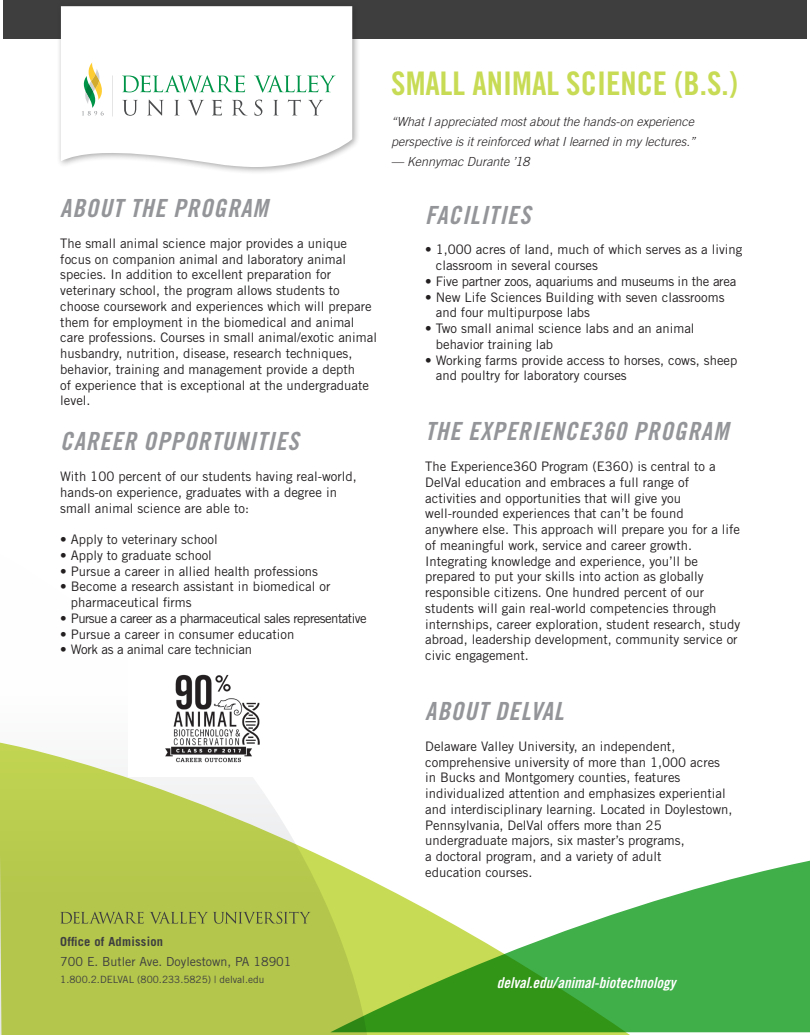
<style>
.page{position:relative;width:810px;height:1035px;background:#fff}
.page>*{position:absolute;margin:0;border:0;box-sizing:border-box;transform-origin:0 0}
.t1{font:32.5px "Trade Gothic LT Std Bd Cn 20";color:#c8db54}
.t2{font:25px "Trade Gothic LT Std Bd Cn 20 Obl";letter-spacing:.04em;color:#939598}
.t3{font:15px "Trade Gothic LT Std Bd Cn 20 Obl";color:#fff}
.t4{font:13.12px/15.8px "Trade Gothic LT Std";color:#231f20}
.t5{font:13.12px "Trade Gothic LT Std";letter-spacing:-.02em;color:#231f20}
.t6{font:13.12px "Trade Gothic LT Std";letter-spacing:-.04em;color:#231f20}
.t7{font:italic 300 12.5px/20px "Trade Gothic LT Std";color:#231f20}
.t8{font:12.5px "Trade Gothic LT Std";color:#3e3e3f}
.t9{font:700 12.5px "Trade Gothic LT Std";letter-spacing:.02em;color:#3e3e3f}
.t10{font:10px "Trade Gothic LT Std";color:#3e3e3f}
</style>
<div class="page">
<svg style="left:0;top:742px;width:630px;height:293px;fill:#b9cc4e"></svg>
<svg style="left:330px;top:850px;width:480px;height:182px"></svg>
<svg style="left:60px;top:912px;width:84px;height:12px"></svg>
<svg style="left:150px;top:912px;width:160px;height:12px;background:#9ba949"></svg>
<div style="left:3px;top:0;width:804px;height:38px;background:#3e3e3f"></div>
<img style="left:128px;top:674px;width:165px;height:103px">
<div style="left:56px;top:1px;width:304px;height:174px;background:#231f20;opacity:.4"></div>
<svg style="left:61px;top:6px;width:291px;height:165px"></svg>
<svg style="left:122px;top:100px;width:16px;height:16px"></svg>
<svg style="left:147px;top:100px;width:17px;height:16px"></svg>
<svg style="left:174px;top:100px;width:6px;height:15px"></svg>
<svg style="left:188px;top:100px;width:16px;height:16px"></svg>
<svg style="left:232px;top:100px;width:16px;height:15px"></svg>
<svg style="left:255px;top:100px;width:7px;height:16px"></svg>
<svg style="left:273px;top:100px;width:6px;height:15px"></svg>
<svg style="left:288px;top:100px;width:13px;height:15px"></svg>
<svg style="left:308px;top:100px;width:15px;height:15px"></svg>
<svg style="left:212px;top:100px;width:10px;height:15px"></svg>
<svg style="left:122px;top:75px;width:123px;height:18px"></svg>
<svg style="left:254px;top:75px;width:82px;height:18px"></svg>
<svg style="left:81px;top:62px;width:24px;height:54px"></svg>
<svg style="left:112px;top:75px;width:1px;height:42px"></svg>
<p class="t2" style="left:60px;top:193px;width:209px">ABOUT THE PROGRAM</p>
<p class="t4" style="left:60px;top:235px;width:318px">The small animal science major provides a unique focus on companion animal and laboratory animal species. In addition to excellent preparation for veterinary school, the program allows students to choose coursework and experiences which will prepare them for employment in the biomedical and animal care professions. Courses in small animal/exotic animal husbandry, nutrition, disease, research techniques, behavior, training and management provide a depth<br>of experience that is exceptional at the undergraduate level.</p>
<p class="t2" style="left:60px;top:426px;width:240px">CAREER OPPORTUNITIES</p>
<p class="t4" style="left:60px;top:469px;width:298px">With 100 percent of our students having real-world, hands-on experience, graduates with a degree in small animal science are able to:</p>
<p class="t4" style="left:60px;top:532px;width:159px">• Apply to veterinary school</p>
<p class="t4" style="left:60px;top:547px;width:153px">• Apply to graduate school</p>
<p class="t4" style="left:60px;top:563px;width:259px">• Pursue a career in allied health professions</p>
<p class="t4" style="left:71px;top:579px;width:261px;text-indent:-11px">• Become a research assistant in biomedical or pharmaceutical firms</p>
<p class="t6" style="left:60px;top:610px;width:308px">• Pursue a career as a pharmaceutical sales representative</p>
<p class="t4" style="left:60px;top:626px;width:236px">• Pursue a career in consumer education</p>
<p class="t5" style="left:60px;top:642px;width:193px">• Work as a animal care technician</p>
<p class="t1" style="left:391px;top:63px;width:348px">SMALL ANIMAL SCIENCE (B.S.)</p>
<p class="t7" style="left:391px;top:111px;width:306px">“What I appreciated most about the hands-on experience perspective is it reinforced what I learned in my lectures.”</p>
<p class="t7" style="left:391px;top:151px;width:140px">— Kennymac Durante ’18</p>
<p class="t2" style="left:425px;top:199px;width:107px">FACILITIES</p>
<p class="t4" style="left:436px;top:242px;width:308px;text-indent:-11px">• 1,000 acres of land, much of which serves as a living classroom in several courses</p>
<p class="t5" style="left:425px;top:273px;width:313px">• Five partner zoos, aquariums and museums in the area</p>
<p class="t4" style="left:436px;top:289px;width:290px;text-indent:-11px">• New Life Sciences Building with seven classrooms and four multipurpose labs</p>
<p class="t4" style="left:436px;top:320px;width:260px;text-indent:-11px">• Two small animal science labs and an animal behavior training lab</p>
<p class="t4" style="left:436px;top:352px;width:303px;text-indent:-11px">• Working farms provide access to horses, cows, sheep and poultry for laboratory courses</p>
<p class="t2" style="left:425px;top:416px;width:305px">THE EXPERIENCE360 PROGRAM</p>
<p class="t4" style="left:425px;top:458px;width:316px">The Experience360 Program (E360) is central to a DelVal education and embraces a full range of activities and opportunities that will give you well-rounded experiences that can’t be found anywhere else. This approach will prepare you for a life of meaningful work, service and career growth.<br>Integrating knowledge and experience, you’ll be prepared to put your skills into action as globally responsible citizens. One hundred percent of our students will gain real-world competencies through internships, career exploration, student research, study abroad, leadership development, community service or civic engagement.</p>
<p class="t2" style="left:425px;top:696px;width:140px">ABOUT DELVAL</p>
<p class="t4" style="left:425px;top:738px;width:309px">Delaware Valley University, an independent, comprehensive university of more than 1,000 acres in Bucks and Montgomery counties, features individualized attention and emphasizes experiential and interdisciplinary learning. Located in Doylestown, Pennsylvania, DelVal offers more than 25 undergraduate majors, six master’s programs,<br>a doctoral program, and a variety of adult<br>education courses.</p>
<p class="t9" style="left:60px;top:934px;width:104px">Office of Admission</p>
<p class="t8" style="left:60px;top:954px;width:233px">700 E. Butler Ave. Doylestown, PA 18901</p>
<p class="t10" style="left:60px;top:973px;width:205px">1.800.2.DELVAL (800.233.5825) | delval.edu</p>
<p class="t3" style="left:497px;top:974px;width:180px">delval.edu/animal-biotechnology</p>
</div>
